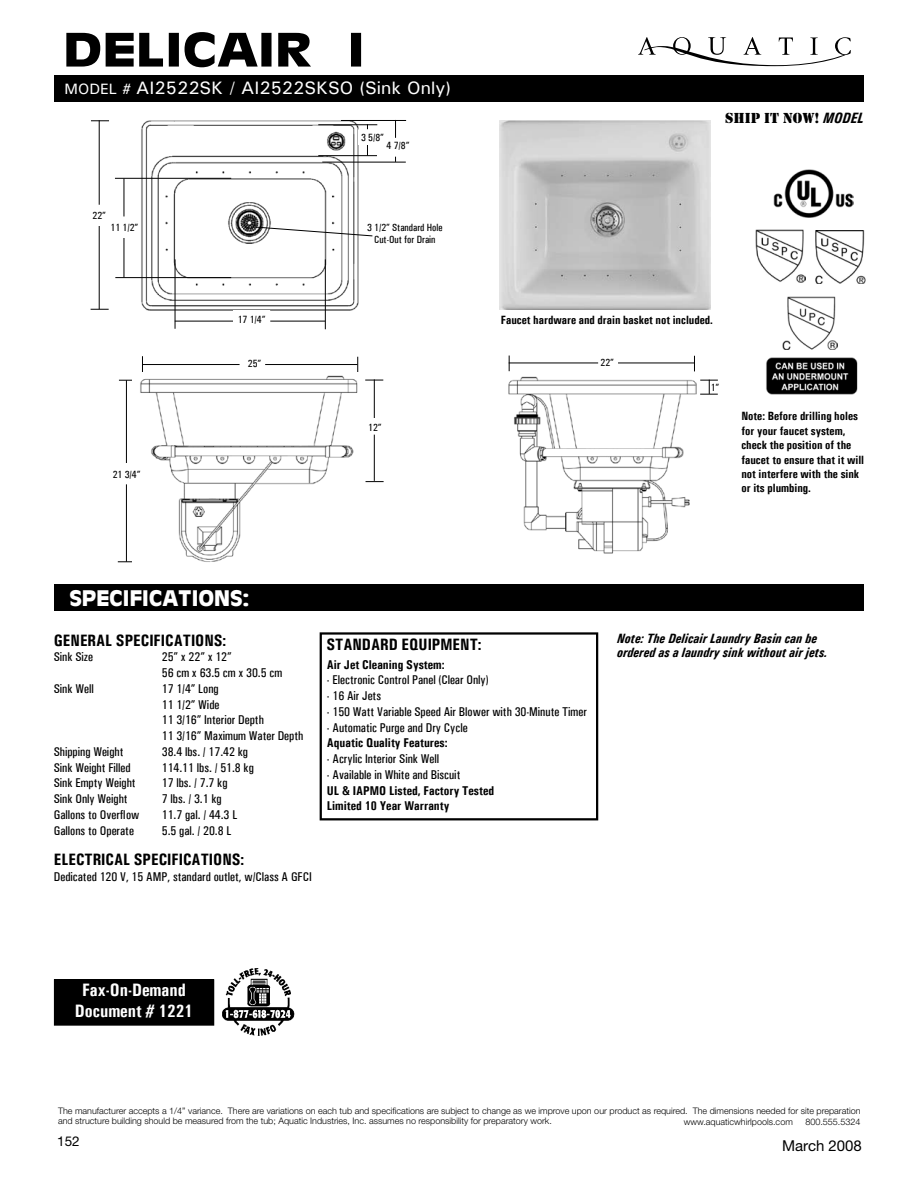
<style>
.page{position:relative;width:918px;height:1188px;background:#fff}
.page>*{position:absolute;margin:0;border:0;box-sizing:border-box;transform-origin:0 0}
.t1{font:700 45px "Antique Olive";color:#000;scale:1.2 1}
.t2{font:700 21px "Antique Olive";color:#fff}
.t3{font:500 18px "Univers";color:#fff}
.t4{font:700 18px/21.6px "Univers Condensed";color:#fff;text-align:center}
.t5{font:700 16.5px "Univers Condensed";color:#000}
.t6{font:15px "Stencil";color:#000}
.t7{font:15px "Helvetica Neue";color:#000}
.t8{font:italic 700 13.5px/13.5px "Univers Condensed";color:#000}
.t9{font:13.5px "Helvetica Neue";color:#000}
.t10{font:500 condensed 12.75px/15.8px "Univers";color:#000}
.t11{font:700 12.75px/15px "Univers Condensed";color:#000}
.t12{font:700 12px/14.4px "Univers Condensed";color:#000}
.t13{font:500 condensed 10.5px/12.6px "Univers";color:#000;text-align:center}
.t14{font:300 9px/10.8px "Helvetica Neue";color:#000}
.s1{font-size:15px}
.s2{font-family:"Univers Condensed";font-weight:700;font-style:italic}
</style>
<div class="page">
<div style="left:54px;top:75px;width:810px;height:27px;background:#000"></div>
<div style="left:54px;top:584px;width:810px;height:27px;background:#000"></div>
<img style="left:774px;top:169px;width:79px;height:49px">
<img style="left:815px;top:231px;width:51px;height:53px">
<img style="left:755px;top:230px;width:50px;height:53px">
<img style="left:782px;top:296px;width:55px;height:54px">
<svg style="left:638px;top:37px;width:213px;height:29px"></svg>
<div style="left:320px;top:632px;width:278px;height:188px;border:2px solid #000"></div>
<img style="left:500px;top:120px;width:210px;height:189px">
<img style="left:139px;top:120px;width:221px;height:193px">
<hr style="left:142px;top:364px;width:216px;height:1px;background:#000">
<svg style="left:142px;top:356px;width:1px;height:16px"></svg>
<svg style="left:357px;top:357px;width:1px;height:15px"></svg>
<div style="left:240px;top:357px;width:25px;height:20px;background:#fff"></div>
<hr style="left:99px;top:120px;width:1px;height:189px;background:#000">
<svg style="left:91px;top:120px;width:18px;height:1px"></svg>
<svg style="left:91px;top:309px;width:18px;height:1px"></svg>
<div style="left:91px;top:205px;width:19px;height:20px;background:#fff"></div>
<hr style="left:175px;top:321px;width:150px;height:1px;background:#000">
<hr style="left:175px;top:259px;width:1px;height:70px;background:#000">
<hr style="left:325px;top:259px;width:1px;height:70px;background:#000">
<div style="left:234px;top:311px;width:36px;height:20px;background:#fff"></div>
<hr style="left:124px;top:179px;width:1px;height:98px;background:#000">
<hr style="left:115px;top:178px;width:116px;height:1px;background:#000">
<hr style="left:115px;top:277px;width:116px;height:1px;background:#000">
<div style="left:115px;top:217px;width:19px;height:20px;background:#fff"></div>
<hr style="left:395px;top:120px;width:1px;height:42px;background:#000">
<hr style="left:341px;top:120px;width:65px;height:1px;background:#000">
<hr style="left:322px;top:162px;width:84px;height:1px;background:#000">
<div style="left:383px;top:138px;width:27px;height:18px;background:#fff"></div>
<svg style="left:255px;top:226px;width:118px;height:11px"></svg>
<hr style="left:367px;top:124px;width:1px;height:32px;background:#000">
<hr style="left:318px;top:124px;width:59px;height:1px;background:#000">
<hr style="left:318px;top:155px;width:59px;height:1px;background:#000">
<div style="left:359px;top:130px;width:22px;height:14px;background:#fff"></div>
<hr style="left:126px;top:380px;width:1px;height:182px;background:#000">
<svg style="left:119px;top:380px;width:13px;height:1px"></svg>
<svg style="left:118px;top:561px;width:14px;height:1px"></svg>
<div style="left:117px;top:464px;width:20px;height:20px;background:#fff"></div>
<hr style="left:374px;top:379px;width:1px;height:102px;background:#000">
<svg style="left:365px;top:380px;width:18px;height:1px"></svg>
<svg style="left:366px;top:481px;width:18px;height:1px"></svg>
<div style="left:365px;top:419px;width:20px;height:15px;background:#fff"></div>
<img style="left:140px;top:375px;width:218px;height:187px">
<hr style="left:509px;top:363px;width:186px;height:1px;background:#000">
<svg style="left:509px;top:356px;width:1px;height:15px"></svg>
<svg style="left:694px;top:356px;width:1px;height:15px"></svg>
<div style="left:599px;top:354px;width:19px;height:19px;background:#fff"></div>
<svg style="left:700px;top:380px;width:18px;height:15px"></svg>
<img style="left:508px;top:376px;width:188px;height:178px">
<div style="left:54px;top:980px;width:160px;height:45px;background:#000"></div>
<div style="left:54px;top:979px;width:160px;height:47px;border:1px solid #000"></div>
<img style="left:222px;top:969px;width:72px;height:66px">
<img style="left:766px;top:357px;width:92px;height:38px">
<h1 class="t1" style="left:63px;top:20px;width:108px">DELICAI</h1>
<h1 class="t1" style="left:275px;top:20px;width:76px">R I</h1>
<h3 class="t3" style="left:65px;top:77px;width:388px"><span class="s1">MODEL #</span> AI2522SK / AI2522SKSO (SINK ONLY)</h3>
<p class="t13" style="left:93px;top:209px;width:15px">22”</p>
<p class="t13" style="left:111px;top:221px;width:29px">11 1/2”</p>
<p class="t13" style="left:113px;top:468px;width:29px">21 3/4”</p>
<p class="t13" style="left:238px;top:314px;width:29px">17 1/4”</p>
<p class="t13" style="left:248px;top:357px;width:15px">25”</p>
<h2 class="t2" style="left:69px;top:584px;width:182px">SPECIFICATIONS:</h2>
<p class="t13" style="left:361px;top:131px;width:24px">3 5/8”</p>
<p class="t13" style="left:387px;top:139px;width:24px">4 7/8”</p>
<p class="t13" style="left:367px;top:221px;width:77px">3 1/2” Standard Hole<br>Cut-Out for Drain</p>
<p class="t13" style="left:368px;top:421px;width:15px">12”</p>
<p class="t6" style="left:725px;top:110px;width:138px">Ship IT NOW! <span class="s2">Model</span></p>
<p class="t12" style="left:501px;top:313px;width:214px">Faucet hardware and drain basket not included.</p>
<p class="t13" style="left:601px;top:356px;width:15px">22”</p>
<p class="t13" style="left:711px;top:381px;width:10px">1”</p>
<p class="t12" style="left:741px;top:409px;width:124px">Note: Before drilling holes for your faucet system, check the position of the faucet to ensure that it will not interfere with the sink or its plumbing.</p>
<p class="t12" style="left:778px;top:421px;width:85px">Rough-In Plumbing<br>Measurements</p>
<p class="t5" style="left:54px;top:630px;width:174px">General Specifications:</p>
<p class="t10" style="left:54px;top:649px;width:41px">Sink Size</p>
<p class="t10" style="left:162px;top:649px;width:122px">25” x 22” x 12”<br>56 cm x 63.5 cm x 30.5 cm</p>
<p class="t10" style="left:54px;top:681px;width:41px">Sink Well</p>
<p class="t10" style="left:162px;top:681px;width:143px">17 1/4” Long<br>11 1/2” Wide<br>11 3/16” Interior Depth<br>11 3/16” Maximum Water Depth</p>
<p class="t10" style="left:54px;top:744px;width:71px">Shipping Weight</p>
<p class="t10" style="left:162px;top:744px;width:88px">38.4 lbs. / 17.42 kg</p>
<p class="t10" style="left:54px;top:759px;width:78px">Sink Weight Filled</p>
<p class="t10" style="left:162px;top:759px;width:94px">114.11 lbs. / 51.8 kg</p>
<p class="t10" style="left:54px;top:775px;width:83px">Sink Empty Weight</p>
<p class="t10" style="left:162px;top:775px;width:67px">17 lbs. / 7.7 kg</p>
<p class="t10" style="left:54px;top:791px;width:75px">Sink Only Weight</p>
<p class="t10" style="left:162px;top:791px;width:61px">7 lbs. / 3.1 kg</p>
<p class="t10" style="left:54px;top:807px;width:87px">Gallons to Overflow</p>
<p class="t10" style="left:162px;top:807px;width:77px">11.7 gal. / 44.3 L</p>
<p class="t10" style="left:54px;top:822px;width:82px">Gallons to Operate</p>
<p class="t10" style="left:162px;top:822px;width:71px">5.5 gal. / 20.8 L</p>
<p class="t5" style="left:54px;top:850px;width:192px">Electrical Specifications:</p>
<p class="t10" style="left:54px;top:869px;width:260px">Dedicated 120 V, 15 AMP, standard outlet, w/Class A GFCI</p>
<p class="t5" style="left:326px;top:635px;width:93px">Standard equipm</p>
<p class="t5" style="left:453px;top:635px;width:30px">ent:</p>
<p class="t11" style="left:327px;top:657px;width:119px">Air Jet Cleaning System:</p>
<p class="t10" style="left:327px;top:672px;width:163px">- Electronic Control Panel (Clear Only)</p>
<p class="t10" style="left:327px;top:688px;width:56px">- 16 Air Jets</p>
<p class="t10" style="left:327px;top:704px;width:262px">- 150 Watt Variable Speed Air Blower with 30-Minute Timer</p>
<p class="t10" style="left:327px;top:719px;width:142px">- Automatic Purge and Dry Cycle</p>
<p class="t11" style="left:327px;top:735px;width:122px">Aquatic Quality Features:</p>
<p class="t10" style="left:327px;top:751px;width:114px">- Acrylic Interior Sink Well</p>
<p class="t10" style="left:327px;top:767px;width:135px">- Available in White and Biscuit</p>
<p class="t11" style="left:327px;top:783px;width:169px">UL &amp; IAPMO Listed, Factory Tested<br>Limited 10 Year Warranty</p>
<p class="t8" style="left:617px;top:632px;width:212px">Note: The Delicair Laundry Basin can be ordered as a laundry sink without air jets.</p>
<h3 class="t4" style="left:75px;top:979px;width:120px">Fax-On-Demand<br>Document # 1221</h3>
<p class="t14" style="left:58px;top:1105px;width:804px">The manufacturer accepts a 1/4” variance. There are variations on each tub and specifications are subject to change as we improve upon our product as required. The dimensions needed for site preparation and structure building should be measured from the tub; Aquatic Industries, Inc. assumes no responsibility for preparatory work.</p>
<p class="t14" style="left:684px;top:1117px;width:110px">www.aquaticwhirlpools.com</p>
<p class="t14" style="left:805px;top:1117px;width:57px">800.555.5324</p>
<p class="t7" style="left:782px;top:1136px;width:81px">March 2008</p>
<p class="t9" style="left:57px;top:1133px;width:24px">152</p>
</div>
